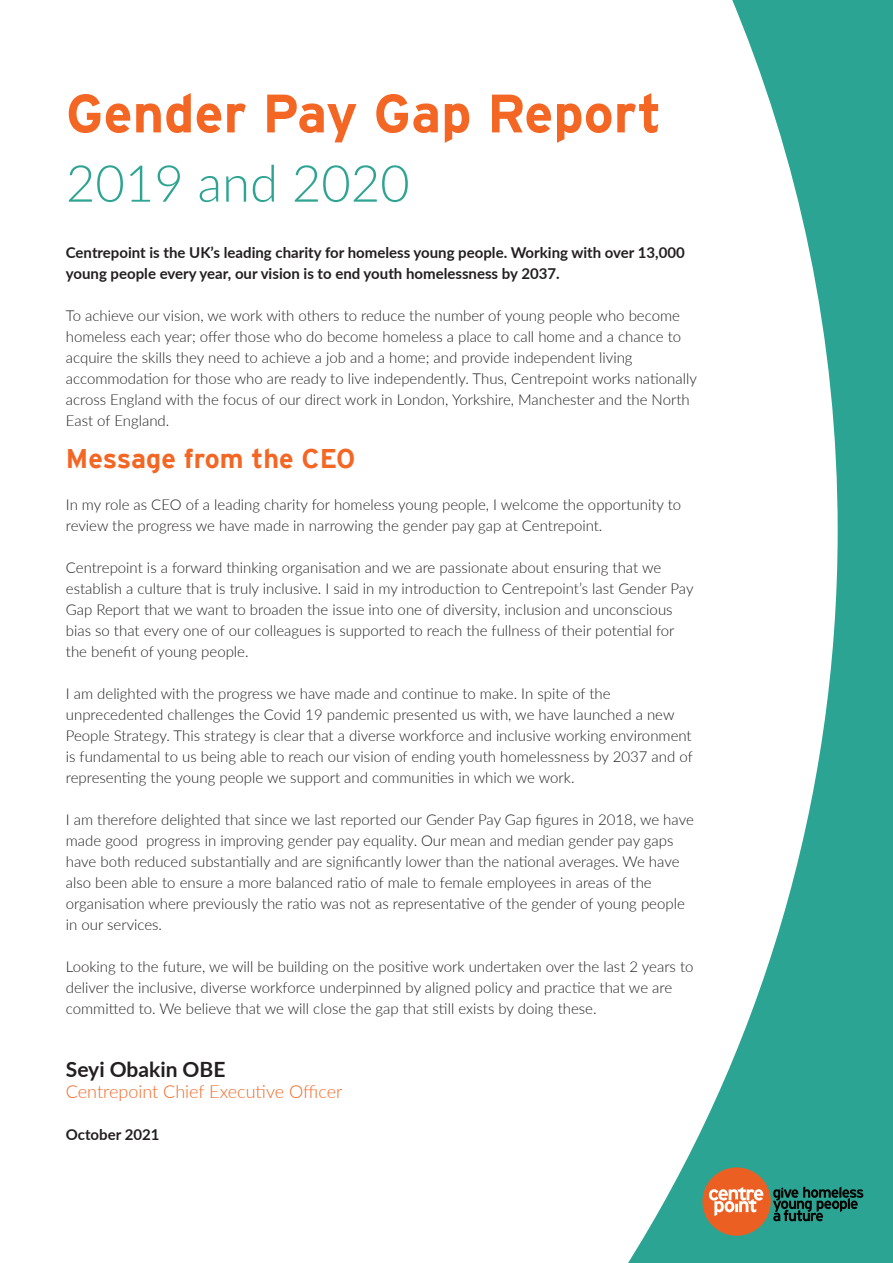
<style>
.page{position:relative;width:893px;height:1263px;background:#fff}
.page>*{position:absolute;margin:0;border:0;box-sizing:border-box;transform-origin:0 0}
.t1{font:700 54px "Interstate";color:#f36624}
.t2{font:300 50.85px "Lato";color:#2fa493}
.t3{font:700 27px "Interstate";color:#f36624}
.t4{font:700 21px "Lato";color:#231f20}
.t5{font:300 18px "Lato";color:#f36624}
.t6{font:300 15px/21px "Lato";color:#231f20}
.t7{font:700 15px/21px "Lato";color:#231f20}
</style>
<div class="page">
<svg style="left:628px;top:0;width:265px;height:1263px"></svg>
<div style="left:702px;top:1167px;width:69px;height:69px;background:#ec5f23;border-radius:50%"></div>
<svg style="left:709px;top:1187px;width:54px;height:29px"></svg>
<svg style="left:773px;top:1186px;width:90px;height:35px;background:#1d695e"></svg>
<h1 class="t1" style="left:66px;top:83px;width:597px">Gender Pay Gap Report</h1>
<h2 class="t2" style="left:66px;top:148px;width:345px">2019 and 2020</h2>
<p class="t7" style="left:66px;top:241px;width:620px">Centrepoint is the UK’s leading charity for homeless young people. Working with over 13,000 young people every year, our vision is to end youth homelessness by 2037.</p>
<p class="t6" style="left:66px;top:304px;width:632px">To achieve our vision, we work with others to reduce the number of young people who become homeless each year; offer those who do become homeless a place to call home and a chance to acquire the skills they need to achieve a job and a home; and provide independent living accommodation for those who are ready to live independently. Thus, Centrepoint works nationally across England with the focus of our direct work in London, Yorkshire, Manchester and the North East of England.</p>
<h3 class="t3" style="left:66px;top:443px;width:291px">Message from the CEO</h3>
<p class="t6" style="left:66px;top:493px;width:617px">In my role as CEO of a leading charity for homeless young people, I welcome the opportunity to review the progress we have made in narrowing the gender pay gap at Centrepoint.</p>
<p class="t6" style="left:66px;top:556px;width:629px">Centrepoint is a forward thinking organisation and we are passionate about ensuring that we establish a culture that is truly inclusive. I said in my introduction to Centrepoint’s last Gender Pay Gap Report that we want to broaden the issue into one of diversity, inclusion and unconscious bias so that every one of our colleagues is supported to reach the fullness of their potential for the benefit of young people.</p>
<p class="t6" style="left:66px;top:682px;width:628px">I am delighted with the progress we have made and continue to make. In spite of the unprecedented challenges the Covid 19 pandemic presented us with, we have launched a new People Strategy. This strategy is clear that a diverse workforce and inclusive working environment is fundamental to us being able to reach our vision of ending youth homelessness by 2037 and of representing the young people we support and communities in which we work.</p>
<p class="t6" style="left:66px;top:808px;width:629px">I am therefore delighted that since we last reported our Gender Pay Gap figures in 2018, we have made good progress in improving gender pay equality. Our mean and median gender pay gaps have both reduced substantially and are significantly lower than the national averages. We have also been able to ensure a more balanced ratio of male to female employees in areas of the organisation where previously the ratio was not as representative of the gender of young people in our services.</p>
<p class="t6" style="left:66px;top:955px;width:629px">Looking to the future, we will be building on the positive work undertaken over the last 2 years to deliver the inclusive, diverse workforce underpinned by aligned policy and practice that we are committed to. We believe that we will close the gap that still exists by doing these.</p>
<h3 class="t4" style="left:66px;top:1054px;width:161px">Seyi Obakin OBE</h3>
<p class="t5" style="left:66px;top:1079px;width:278px">Centrepoint Chief Executive Officer</p>
<p class="t7" style="left:66px;top:1123px;width:95px">October 2021</p>
</div>
